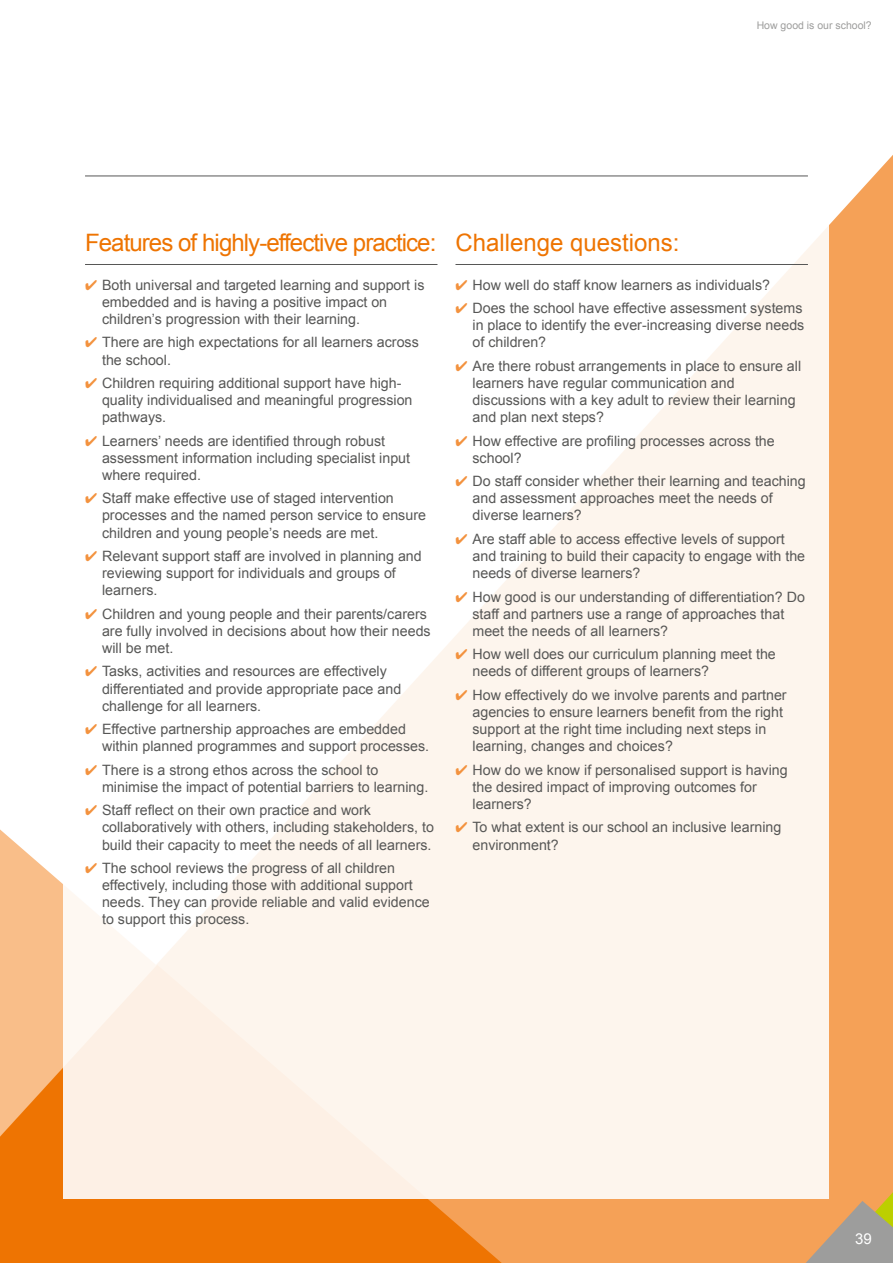
<style>
.page{position:relative;width:893px;height:1263px;background:#fff}
.page>*{position:absolute;margin:0;border:0;box-sizing:border-box;transform-origin:0 0}
.t1{font:24px "Arial";letter-spacing:-.04em;color:#ee7402}
.t2{font:24px "Arial";color:#ee7402}
.t3{font:15px "Arial";color:#fff}
.t4{font:14.25px/17.1px "Arial";color:#575756}
.t5{font:10.5px "Arial";color:#9d9d9c}
.s1{color:#f3923e}
</style>
<div class="page">
<svg style="left:0;top:829px;width:64px;height:136px;fill:#f9be89"></svg>
<div style="left:502px;top:155px;width:391px;height:1108px;background:#f5a157"></div>
<svg style="left:0;top:965px;width:502px;height:298px;background:#f08420"></svg>
<div style="left:64px;top:64px;width:765px;height:1135px;background:linear-gradient(to bottom,#fff,#fdf3e9)"></div>
<svg style="left:806px;top:1192px;width:87px;height:71px;background:#c3a37a"></svg>
<hr style="left:85px;top:176px;width:723px;height:1px;background:#575756">
<hr style="left:85px;top:264px;width:352px;height:1px;background:#575756">
<hr style="left:455px;top:264px;width:353px;height:1px;background:#575756">
<p class="t5" style="left:757px;top:18px;width:116px">How good is our school?</p>
<h1 class="t1" style="left:85px;top:227px;width:353px">Features of highly-effective practice:</h1>
<p class="t4" style="left:102px;top:276px;width:324px;text-indent:-17px"><span class="s1">✔</span> Both universal and targeted learning and support is embedded and is having a positive impact on children’s progression with their learning.</p>
<p class="t4" style="left:102px;top:334px;width:318px;text-indent:-17px"><span class="s1">✔</span> There are high expectations for all learners across the school.</p>
<p class="t4" style="left:102px;top:375px;width:312px;text-indent:-17px"><span class="s1">✔</span> Children requiring additional support have high&shy;quality individualised and meaningful progression pathways.</p>
<p class="t4" style="left:102px;top:432px;width:310px;text-indent:-17px"><span class="s1">✔</span> Learners’ needs are identified through robust assessment information including specialist input where required.</p>
<p class="t4" style="left:102px;top:490px;width:325px;text-indent:-17px"><span class="s1">✔</span> Staff make effective use of staged intervention processes and the named person service to ensure children and young people’s needs are met.</p>
<p class="t4" style="left:102px;top:548px;width:321px;text-indent:-17px"><span class="s1">✔</span> Relevant support staff are involved in planning and reviewing support for individuals and groups of learners.</p>
<p class="t4" style="left:102px;top:605px;width:330px;text-indent:-17px"><span class="s1">✔</span> Children and young people and their parents/carers are fully involved in decisions about how their needs will be met.</p>
<p class="t4" style="left:102px;top:663px;width:301px;text-indent:-17px"><span class="s1">✔</span> Tasks, activities and resources are effectively differentiated and provide appropriate pace and challenge for all learners.</p>
<p class="t4" style="left:102px;top:721px;width:329px;text-indent:-17px"><span class="s1">✔</span> Effective partnership approaches are embedded within planned programmes and support processes.</p>
<p class="t4" style="left:102px;top:761px;width:328px;text-indent:-17px"><span class="s1">✔</span> There is a strong ethos across the school to minimise the impact of potential barriers to learning.</p>
<p class="t4" style="left:102px;top:802px;width:333px;text-indent:-17px"><span class="s1">✔</span> Staff reflect on their own practice and work collaboratively with others, including stakeholders, to build their capacity to meet the needs of all learners.</p>
<p class="t4" style="left:102px;top:860px;width:329px;text-indent:-17px"><span class="s1">✔</span> The school reviews the progress of all children effectively, including those with additional support needs. They can provide reliable and valid evidence to support this process.</p>
<h1 class="t2" style="left:455px;top:227px;width:226px">Challenge questions:</h1>
<p class="t4" style="left:455px;top:276px;width:316px"><span class="s1">✔</span> How well do staff know learners as individuals?</p>
<p class="t4" style="left:472px;top:300px;width:333px;text-indent:-17px"><span class="s1">✔</span> Does the school have effective assessment systems in place to identify the ever-increasing diverse needs of children?</p>
<p class="t4" style="left:472px;top:357px;width:330px;text-indent:-17px"><span class="s1">✔</span> Are there robust arrangements in place to ensure all learners have regular communication and discussions with a key adult to review their learning and plan next steps?</p>
<p class="t4" style="left:472px;top:432px;width:304px;text-indent:-17px"><span class="s1">✔</span> How effective are profiling processes across the school?</p>
<p class="t4" style="left:472px;top:473px;width:335px;text-indent:-17px"><span class="s1">✔</span> Do staff consider whether their learning and teaching and assessment approaches meet the needs of diverse learners?</p>
<p class="t4" style="left:472px;top:531px;width:334px;text-indent:-17px"><span class="s1">✔</span> Are staff able to access effective levels of support and training to build their capacity to engage with the needs of diverse learners?</p>
<p class="t4" style="left:472px;top:588px;width:334px;text-indent:-17px"><span class="s1">✔</span> How good is our understanding of differentiation? Do staff and partners use a range of approaches that meet the needs of all learners?</p>
<p class="t4" style="left:472px;top:646px;width:305px;text-indent:-17px"><span class="s1">✔</span> How well does our curriculum planning meet the needs of different groups of learners?</p>
<p class="t4" style="left:472px;top:686px;width:316px;text-indent:-17px"><span class="s1">✔</span> How effectively do we involve parents and partner agencies to ensure learners benefit from the right support at the right time including next steps in learning, changes and choices?</p>
<p class="t4" style="left:472px;top:761px;width:317px;text-indent:-17px"><span class="s1">✔</span> How do we know if personalised support is having the desired impact of improving outcomes for learners?</p>
<p class="t4" style="left:472px;top:819px;width:310px;text-indent:-17px"><span class="s1">✔</span> To what extent is our school an inclusive learning environment?</p>
<p class="t3" style="left:855px;top:1229px;width:18px">39</p>
</div>
